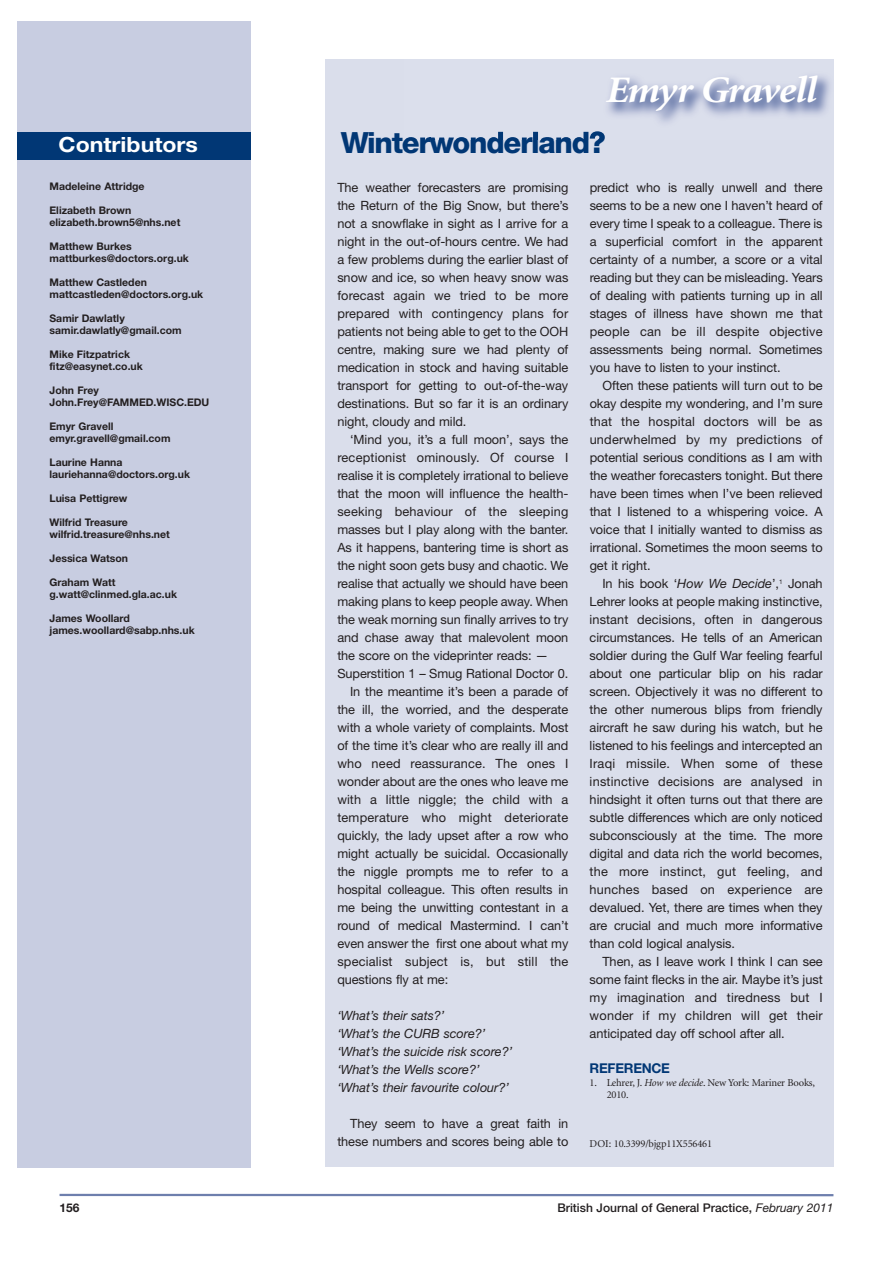
<style>
.page{position:relative;width:893px;height:1263px;background:#fff}
.page>*{position:absolute;margin:0;border:0;box-sizing:border-box;transform-origin:0 0}
.t1{font:italic 700 37.5px "Minion";letter-spacing:-.04em;color:#fff;scale:1.1 1}
.t2{font:800 29.25px "Helvetica Neue";letter-spacing:-.045em;color:#013775}
.t3{font:21px "Helvetica Neue Bold TT";color:#fff;scale:1.1 1}
.t4{font:700 13.5px "Helvetica Neue";letter-spacing:-.02em;color:#013775}
.t5{font:12.75px/18px "Helvetica Neue";letter-spacing:-.005em;color:#231f20;text-align:justify}
.t6{font:12.75px "Helvetica Neue";letter-spacing:.015em;color:#231f20}
.t7{font:italic 12.75px/18px "Helvetica Neue";letter-spacing:-.005em;color:#231f20}
.t8{font:500 12px "Helvetica Neue";color:#231f20}
.t9{font:700 12px "Helvetica Neue";color:#231f20}
.t10{font:700 10.5px/12px "Helvetica Neue";color:#231f20}
.t11{font:10.5px/12px "Minion";letter-spacing:-.015em;color:#231f20}
.s1{font-style:italic}
.s2{font-weight:400;font-style:italic}
</style>
<div class="page">
<hr style="left:60px;top:1194px;width:773px;height:2px;background:#6e7fad">
<div style="left:17px;top:21px;width:233px;height:1146px;background:#c8cde1"></div>
<div style="left:18px;top:132px;width:233px;height:27px;background:#013775"></div>
<div style="left:325px;top:60px;width:508px;height:1107px;background:#dadeeb"></div>
<img style="left:405px;top:59px;width:429px;height:81px">
<img style="left:405px;top:132px;width:198px;height:8px">
<h3 class="t3" style="left:59px;top:132px;width:128px">Contributors</h3>
<p class="t10" style="left:49px;top:182px;width:97px">Madeleine Attridge</p>
<p class="t10" style="left:49px;top:206px;width:132px">Elizabeth Brown elizabeth.brown5@nhs.net</p>
<p class="t10" style="left:49px;top:242px;width:141px">Matthew Burkes mattburkes@doctors.org.uk</p>
<p class="t10" style="left:49px;top:278px;width:155px">Matthew Castleden mattcastleden@doctors.org.uk</p>
<p class="t10" style="left:49px;top:314px;width:134px">Samir Dawlatly samir.dawlatly@gmail.com</p>
<p class="t10" style="left:49px;top:350px;width:95px">Mike Fitzpatrick fitz@easynet.co.uk</p>
<p class="t10" style="left:49px;top:386px;width:161px">John Frey<br>John.Frey@FAMMED.WISC.EDU</p>
<p class="t10" style="left:49px;top:422px;width:123px">Emyr Gravell emyr.gravell@gmail.com</p>
<p class="t10" style="left:49px;top:458px;width:142px">Laurine Hanna lauriehanna@doctors.org.uk</p>
<p class="t10" style="left:49px;top:494px;width:80px">Luisa Pettigrew</p>
<p class="t10" style="left:49px;top:518px;width:122px">Wilfrid Treasure wilfrid.treasure@nhs.net</p>
<p class="t10" style="left:49px;top:554px;width:80px">Jessica Watson</p>
<p class="t10" style="left:49px;top:578px;width:129px">Graham Watt g.watt@clinmed.gla.ac.uk</p>
<p class="t10" style="left:49px;top:614px;width:147px">James Woollard james.woollard@sabp.nhs.uk</p>
<h1 class="t1" style="left:606px;top:76px;width:193px">Emyr Gravell</h1>
<h2 class="t2" style="left:341px;top:132px;width:266px">Winterwonderland?</h2>
<p class="t5" style="left:337px;top:180px;width:233px">The weather forecasters are promising the Return of the Big Snow, but there’s not a snowflake in sight as I arrive for a night in the out-of-hours centre. We had a few problems during the earlier blast of snow and ice, so when heavy snow was forecast again we tried to be more prepared with contingency plans for patients not being able to get to the OOH centre, making sure we had plenty of medication in stock and having suitable transport for getting to out-of-the-way destinations. But so far it is an ordinary night, cloudy and mild.</p>
<p class="t5" style="left:350px;top:432px;width:220px">‘Mind you, it’s a full moon’, says the</p>
<p class="t6" style="left:337px;top:453px;width:233px">receptionist ominously. Of course I</p>
<p class="t5" style="left:337px;top:468px;width:233px">realise it is completely irrational to believe</p>
<p class="t5" style="left:337px;top:486px;width:233px">that the moon will influence the health-</p>
<p class="t6" style="left:337px;top:507px;width:233px">seeking behaviour of the sleeping</p>
<p class="t5" style="left:337px;top:522px;width:233px">masses but I play along with the banter.</p>
<p class="t5" style="left:337px;top:540px;width:233px">As it happens, bantering time is short as</p>
<p class="t5" style="left:337px;top:558px;width:233px">the night soon gets busy and chaotic. We</p>
<p class="t5" style="left:337px;top:576px;width:233px">realise that actually we should have been</p>
<p class="t5" style="left:337px;top:594px;width:233px">making plans to keep people away. When</p>
<p class="t5" style="left:337px;top:612px;width:233px">the weak morning sun finally arrives to try</p>
<p class="t5" style="left:337px;top:630px;width:233px">and chase away that malevolent moon</p>
<p class="t5" style="left:337px;top:648px;width:212px">the score on the videprinter reads: —</p>
<p class="t5" style="left:337px;top:666px;width:233px">Superstition 1 – Smug Rational Doctor 0.</p>
<p class="t5" style="left:350px;top:684px;width:220px">In the meantime it’s been a parade of</p>
<p class="t5" style="left:337px;top:702px;width:233px">the ill, the worried, and the desperate</p>
<p class="t5" style="left:337px;top:720px;width:233px">with a whole variety of complaints. Most</p>
<p class="t5" style="left:337px;top:738px;width:233px">of the time it’s clear who are really ill and</p>
<p class="t6" style="left:337px;top:759px;width:233px">who need reassurance. The ones I</p>
<p class="t5" style="left:337px;top:774px;width:233px">wonder about are the ones who leave me</p>
<p class="t5" style="left:337px;top:792px;width:233px">with a little niggle; the child with a</p>
<p class="t6" style="left:337px;top:813px;width:233px">temperature who might deteriorate</p>
<p class="t5" style="left:337px;top:828px;width:233px">quickly, the lady upset after a row who</p>
<p class="t5" style="left:337px;top:846px;width:232px">might actually be suicidal. Occasionally</p>
<p class="t5" style="left:337px;top:864px;width:233px">the niggle prompts me to refer to a</p>
<p class="t5" style="left:337px;top:882px;width:233px">hospital colleague. This often results in</p>
<p class="t5" style="left:337px;top:900px;width:233px">me being the unwitting contestant in a</p>
<p class="t5" style="left:337px;top:918px;width:233px">round of medical Mastermind. I can’t</p>
<p class="t5" style="left:337px;top:936px;width:233px">even answer the first one about what my</p>
<p class="t6" style="left:337px;top:957px;width:233px">specialist subject is, but still the</p>
<p class="t5" style="left:337px;top:972px;width:112px">questions fly at me:</p>
<p class="t7" style="left:337px;top:1008px;width:176px">‘What’s their sats?’<br>‘What’s the CURB score?’ ‘What’s the suicide risk score?’ ‘What’s the Wells score?’ ‘What’s their favourite colour?’</p>
<p class="t5" style="left:337px;top:1116px;width:233px;text-align:right">They seem to have a great faith in these numbers and scores being able to</p>
<p class="t5" style="left:590px;top:180px;width:235px">predict who is really unwell and there seems to be a new one I haven’t heard of every time I speak to a colleague. There is a superficial comfort in the apparent certainty of a number, a score or a vital reading but they can be misleading. Years of dealing with patients turning up in all stages of illness have shown me that people can be ill despite objective assessments being normal. Sometimes you have to listen to your instinct.</p>
<p class="t5" style="left:590px;top:378px;width:235px;text-indent:13px">Often these patients will turn out to be okay despite my wondering, and I’m sure that the hospital doctors will be as underwhelmed by my predictions of potential serious conditions as I am with the weather forecasters tonight. But there have been times when I’ve been relieved that I listened to a whispering voice. A voice that I initially wanted to dismiss as irrational. Sometimes the moon seems to get it right.</p>
<p class="t5" style="left:590px;top:576px;width:235px;text-indent:13px">In his book ‘<span class="s1">How We Decide</span>’,<sup>1</sup> Jonah Lehrer looks at people making instinctive, instant decisions, often in dangerous circumstances. He tells of an American soldier during the Gulf War feeling fearful about one particular blip on his radar screen. Objectively it was no different to the other numerous blips from friendly aircraft he saw during his watch, but he listened to his feelings and intercepted an Iraqi missile. When some of these instinctive decisions are analysed in hindsight it often turns out that there are subtle differences which are only noticed subconsciously at the time. The more digital and data rich the world becomes, the more instinct, gut feeling, and hunches based on experience are devalued. Yet, there are times when they are crucial and much more informative than cold logical analysis.</p>
<p class="t5" style="left:590px;top:954px;width:235px;text-indent:13px">Then, as I leave work I think I can see some faint flecks in the air. Maybe it’s just my imagination and tiredness but I wonder if my children will get their anticipated day off school after all.</p>
<p class="t4" style="left:590px;top:1063px;width:82px">REFERENCE</p>
<p class="t11" style="left:607px;top:1077px;width:210px;text-indent:-17px">1. Lehrer, J. <span class="s1">How we decide</span>. New York: Mariner Books,<br>2010.</p>
<p class="t11" style="left:590px;top:1138px;width:124px">DOI: 10.3399/bjgp11X556461</p>
<p class="t9" style="left:60px;top:1203px;width:22px">156</p>
<p class="t8" style="left:557px;top:1203px;width:278px">British Journal of General Practice, <span class="s2">February 2011</span></p>
</div>
